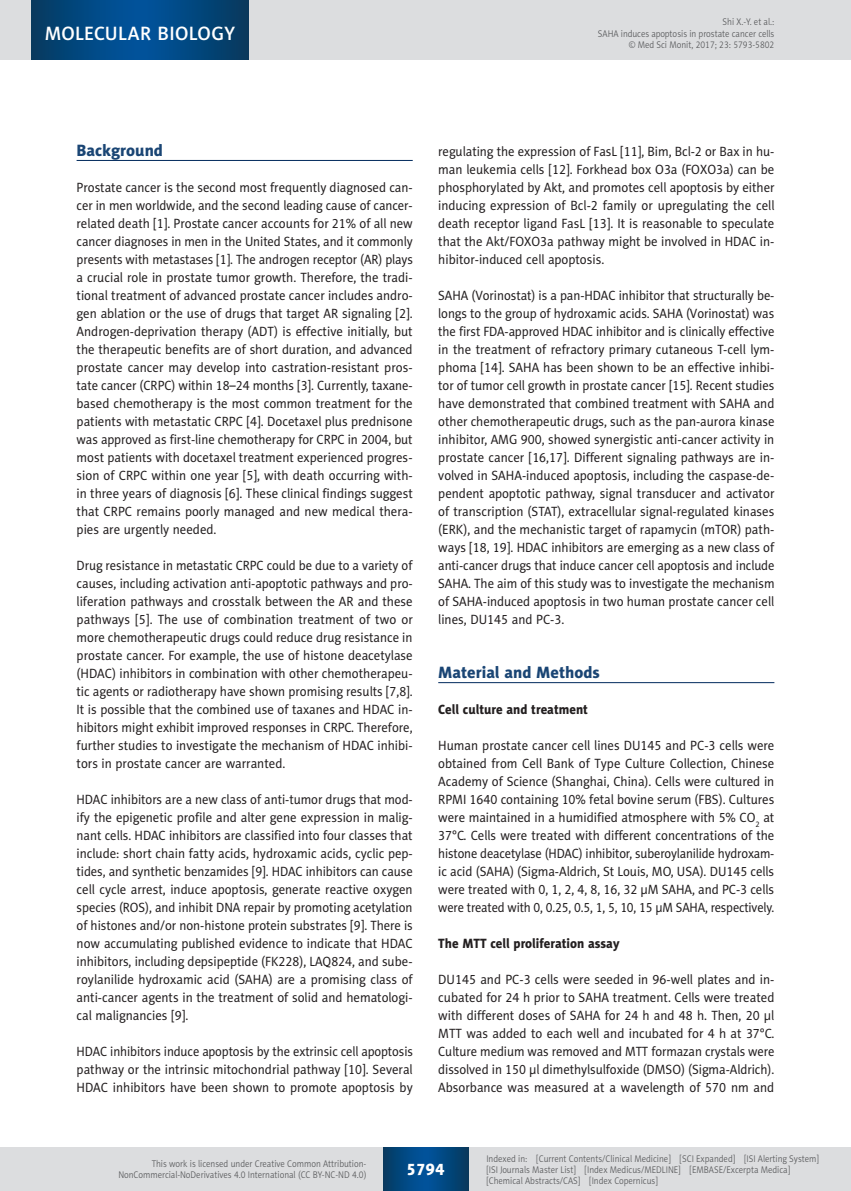
<style>
.page{position:relative;width:851px;height:1191px;background:#fff}
.page>*{position:absolute;margin:0;border:0;box-sizing:border-box;transform-origin:0 0}
.t1{font:19.5px "Naomi Sans EFN Medium";letter-spacing:.015em;color:#fff}
.MSM_Headline_1{font:16.5px "Naomi Sans EFN Heavy";color:#1a4574}
.t2{font:16.5px "Naomi Sans EFN Heavy";color:#fff}
.MSM_Body{font:13.5px/18px "Naomi Sans EFN";color:#231f20;text-align:justify;scale:.94 1}
.MSM_Body-2{font:13.5px/18px "Naomi Sans EFN";color:#231f20;text-align:justify;scale:.95 1}
.MSM_Body-3{font:13.5px/18px "Naomi Sans EFN";color:#231f20;text-align:justify;scale:.93 1}
.MSM_Headline_2{font:13.5px "Naomi Sans EFN Heavy";color:#231f20;scale:.95 1}
.MSM_pagina_sygnatura{font:9.75px/11.2px "Naomi Sans EFN Light";color:#57585a;scale:.9 1}
.MSM_pagina_zywa{font:9.75px/11.2px "Naomi Sans EFN Light";color:#57585a;text-align:right;scale:.9 1}
</style>
<div class="page">
<hr style="left:77px;top:160px;width:335px;height:1px;background:#00295c">
<hr style="left:438px;top:682px;width:336px;height:1px;background:#00295c">
<div style="left:0;top:1148px;width:850px;height:43px;background:#dcdddf"></div>
<svg style="left:383px;top:1147px;width:85px;height:43px;background:#02477e"></svg>
<div style="left:0;top:0;width:850px;height:60px;background:#dcdddf"></div>
<hr style="left:850px;top:0;width:1px;height:60px;background:#dcdddf">
<svg style="left:32px;top:0;width:217px;height:60px;background:#02477e"></svg>
<h1 class="t1" style="left:45px;top:22px;width:192px">MOLECULAR BIOLOGY</h1>
<p class="MSM_pagina_zywa" style="left:597px;top:16px;width:197px">Shi X.-Y. et al.:<br>SAHA induces apoptosis in prostate cancer cells</p>
<p class="MSM_pagina_sygnatura" style="left:628px;top:39px;width:163px">© Med Sci Monit, 2017; 23: 5793-5802</p>
<p class="MSM_Headline_1" style="left:77px;top:140px;width:88px">Background</p>
<p class="MSM_Body-2" style="left:77px;top:178px;width:355px">Prostate cancer is the second most frequently diagnosed can&shy;cer in men worldwide, and the second leading cause of cancer&shy;related death [1]. Prostate cancer accounts for 21% of all new cancer diagnoses in men in the United States, and it commonly presents with metastases [1]. The androgen receptor (AR) plays a crucial role in prostate tumor growth. Therefore, the tradi&shy;tional treatment of advanced prostate cancer includes andro&shy;gen ablation or the use of drugs that target AR signaling [2].<br>Androgen-deprivation therapy (ADT) is effective initially, but the therapeutic benefits are of short duration, and advanced prostate cancer may develop into castration-resistant pros&shy;tate cancer (CRPC) within 18–24 months [3]. Currently, taxane&shy;based chemotherapy is the most common treatment for the patients with metastatic CRPC [4]. Docetaxel plus prednisone was approved as first-line chemotherapy for CRPC in 2004, but most patients with docetaxel treatment experienced progres&shy;sion of CRPC within one year [5], with death occurring with&shy;in three years of diagnosis [6]. These clinical findings suggest that CRPC remains poorly managed and new medical thera&shy;pies are urgently needed.</p>
<p class="MSM_Body" style="left:77px;top:556px;width:359px">Drug resistance in metastatic CRPC could be due to a variety of causes, including activation anti-apoptotic pathways and pro&shy;liferation pathways and crosstalk between the AR and these pathways [5]. The use of combination treatment of two or more chemotherapeutic drugs could reduce drug resistance in prostate cancer. For example, the use of histone deacetylase (HDAC) inhibitors in combination with other chemotherapeu&shy;tic agents or radiotherapy have shown promising results [7,8].<br>It is possible that the combined use of taxanes and HDAC in&shy;hibitors might exhibit improved responses in CRPC. Therefore, further studies to investigate the mechanism of HDAC inhibi&shy;tors in prostate cancer are warranted.</p>
<p class="MSM_Body" style="left:77px;top:790px;width:359px">HDAC inhibitors are a new class of anti-tumor drugs that mod&shy;ify the epigenetic profile and alter gene expression in malig&shy;nant cells. HDAC inhibitors are classified into four classes that include: short chain fatty acids, hydroxamic acids, cyclic pep&shy;tides, and synthetic benzamides [9]. HDAC inhibitors can cause cell cycle arrest, induce apoptosis, generate reactive oxygen species (ROS), and inhibit DNA repair by promoting acetylation of histones and/or non-histone protein substrates [9]. There is now accumulating published evidence to indicate that HDAC inhibitors, including depsipeptide (FK228), LAQ824, and sube&shy;roylanilide hydroxamic acid (SAHA) are a promising class of anti-cancer agents in the treatment of solid and hematologi&shy;cal malignancies [9].</p>
<p class="MSM_Body-3" style="left:77px;top:1042px;width:363px">HDAC inhibitors induce apoptosis by the extrinsic cell apoptosis pathway or the intrinsic mitochondrial pathway [10]. Several HDAC inhibitors have been shown to promote apoptosis by</p>
<p class="MSM_Body" style="left:438px;top:142px;width:359px">regulating the expression of FasL [11], Bim, Bcl-2 or Bax in hu&shy;man leukemia cells [12]. Forkhead box O3a (FOXO3a) can be phosphorylated by Akt, and promotes cell apoptosis by either inducing expression of Bcl-2 family or upregulating the cell death receptor ligand FasL [13]. It is reasonable to speculate that the Akt/FOXO3a pathway might be involved in HDAC in&shy;hibitor-induced cell apoptosis.</p>
<p class="MSM_Body" style="left:438px;top:286px;width:359px">SAHA (Vorinostat) is a pan-HDAC inhibitor that structurally be&shy;longs to the group of hydroxamic acids. SAHA (Vorinostat) was the first FDA-approved HDAC inhibitor and is clinically effective in the treatment of refractory primary cutaneous T-cell lym&shy;phoma [14]. SAHA has been shown to be an effective inhibi&shy;tor of tumor cell growth in prostate cancer [15]. Recent studies have demonstrated that combined treatment with SAHA and other chemotherapeutic drugs, such as the pan-aurora kinase inhibitor, AMG 900, showed synergistic anti-cancer activity in prostate cancer [16,17]. Different signaling pathways are in&shy;volved in SAHA-induced apoptosis, including the caspase-de&shy;pendent apoptotic pathway, signal transducer and activator of transcription (STAT), extracellular signal-regulated kinases (ERK), and the mechanistic target of rapamycin (mTOR) path&shy;ways [18, 19]. HDAC inhibitors are emerging as a new class of anti-cancer drugs that induce cancer cell apoptosis and include SAHA. The aim of this study was to investigate the mechanism of SAHA-induced apoptosis in two human prostate cancer cell lines, DU145 and PC-3.</p>
<p class="MSM_Headline_1" style="left:438px;top:662px;width:163px">Material and Methods</p>
<p class="MSM_Headline_2" style="left:438px;top:701px;width:159px">Cell culture and treatment</p>
<p class="MSM_Body-2" style="left:438px;top:736px;width:355px">Human prostate cancer cell lines DU145 and PC-3 cells were obtained from Cell Bank of Type Culture Collection, Chinese Academy of Science (Shanghai, China). Cells were cultured in RPMI 1640 containing 10% fetal bovine serum (FBS). Cultures were maintained in a humidified atmosphere with 5% CO<sub>2</sub> at 37°C. Cells were treated with different concentrations of the histone deacetylase (HDAC) inhibitor, suberoylanilide hydroxam&shy;ic acid (SAHA) (Sigma-Aldrich, St Louis, MO, USA). DU145 cells were treated with 0, 1, 2, 4, 8, 16, 32 μM SAHA, and PC-3 cells were treated with 0, 0.25, 0.5, 1, 5, 10, 15 μM SAHA, respectively.</p>
<p class="MSM_Headline_2" style="left:438px;top:935px;width:193px">The MTT cell proliferation assay</p>
<p class="MSM_Body-2" style="left:438px;top:970px;width:355px">DU145 and PC-3 cells were seeded in 96-well plates and in&shy;cubated for 24 h prior to SAHA treatment. Cells were treated with different doses of SAHA for 24 h and 48 h. Then, 20 μl MTT was added to each well and incubated for 4 h at 37°C.<br>Culture medium was removed and MTT formazan crystals were dissolved in 150 μl dimethylsulfoxide (DMSO) (Sigma-Aldrich).<br>Absorbance was measured at a wavelength of 570 nm and</p>
<p class="MSM_pagina_sygnatura" style="left:118px;top:1158px;width:277px;text-align:right">This work is licensed under Creative Common Attribution-<br>NonCommercial-NoDerivatives 4.0 International (CC BY-NC-ND 4.0)</p>
<p class="t2" style="left:406px;top:1159px;width:40px">5794</p>
<p class="MSM_pagina_sygnatura" style="left:486px;top:1152px;width:371px">Indexed in: [Current Contents/Clinical Medicine] [SCI Expanded] [ISI Alerting System] [ISI Journals Master List] [Index Medicus/MEDLINE] [EMBASE/Excerpta Medica] [Chemical Abstracts/CAS] [Index Copernicus]</p>
</div>
